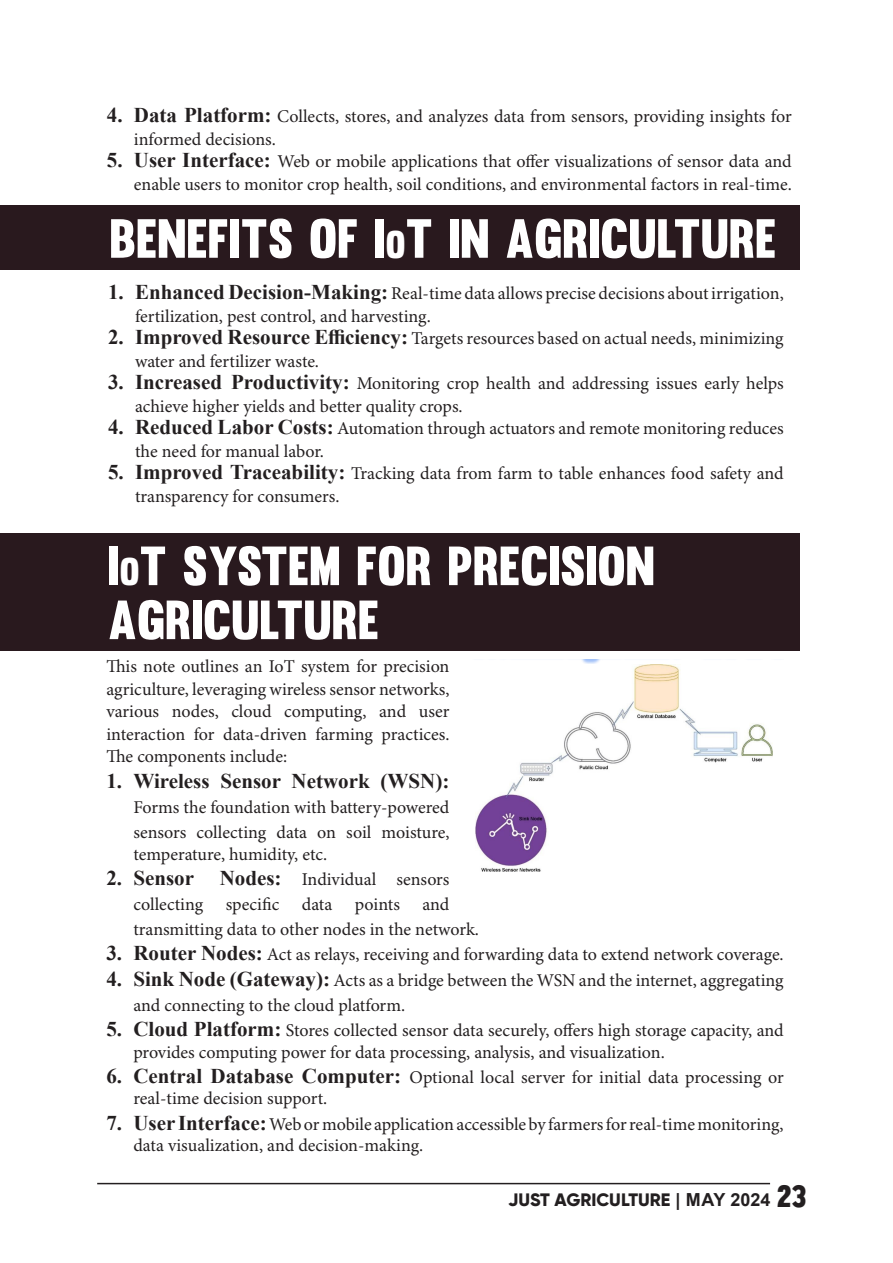
<style>
.page{position:relative;width:893px;height:1263px;background:#fff}
.page>*{position:absolute;margin:0;border:0;box-sizing:border-box;transform-origin:0 0}
.t1{font:54px/54px "Muro";color:#fff}
.t2{font:700 21px "Times New Roman";color:#231f20}
.t3{font:18px/22.5px "Minion Pro";color:#231f20}
.t4{font:800 18px "Gilroy";color:#231f20}
.s1{font-family:"Times New Roman";font-weight:700;font-size:21px}
.s2{font-size:37.8px}
.s3{font-family:"Arial";font-weight:700}
.s4{font-family:"Muro";font-weight:400;font-size:30px}
</style>
<div class="page">
<hr style="left:97px;top:1183px;width:673px;height:1px;background:#231f20">
<div style="left:0;top:205px;width:799px;height:65px;background:#29191e"></div>
<div style="left:0;top:533px;width:799px;height:118px;background:#29191e"></div>
<img style="left:582px;top:660px;width:18px;height:4px">
<img style="left:475px;top:664px;width:297px;height:207px">
<p class="t3" style="left:134px;top:106px;width:659px;text-indent:-27px"><span class="s1">4. Data Platform:</span> Collects, stores, and analyzes data from sensors, providing insights for informed decisions.</p>
<p class="t3" style="left:107px;top:151px;width:686px;text-align:right"><span class="s1">5. User Interface:</span> Web or mobile applications that offer visualizations of sensor data and enable users to monitor crop health, soil conditions, and environmental factors in real-time.</p>
<p class="t1" style="left:109px;top:211px;width:668px">BENEFITS OF I<span class="s2">o</span>T IN AGRICULTURE</p>
<p class="t3" style="left:135px;top:283px;width:650px;text-indent:-27px"><span class="s1">1. Enhanced Decision-Making:</span> Real-time data allows precise decisions about irrigation, fertilization, pest control, and harvesting.</p>
<p class="t3" style="left:135px;top:328px;width:650px;text-indent:-27px"><span class="s1">2. Improved Resource Efficiency:</span> Targets resources based on actual needs, minimizing water and fertilizer waste.</p>
<p class="t3" style="left:135px;top:373px;width:650px;text-indent:-27px"><span class="s1">3. Increased Productivity:</span> Monitoring crop health and addressing issues early helps achieve higher yields and better quality crops.</p>
<p class="t3" style="left:135px;top:418px;width:650px;text-indent:-27px"><span class="s1">4. Reduced Labor Costs:</span> Automation through actuators and remote monitoring reduces the need for manual labor.</p>
<p class="t3" style="left:135px;top:463px;width:650px;text-indent:-27px"><span class="s1">5. Improved Traceability:</span> Tracking data from farm to table enhances food safety and transparency for consumers.</p>
<p class="t1" style="left:108px;top:538px;width:548px">I<span class="s2">o</span>T SYSTEM FOR PRECISION<br>AGRICULTURE</p>
<p class="t3" style="left:106px;top:656px;width:345px;text-align:justify">This note outlines an IoT system for precision agriculture, leveraging wireless sensor networks, various nodes, cloud computing, and user interaction for data-driven farming practices.<br>The components include:</p>
<p class="t2" style="left:106px;top:765px;width:345px">1. Wireless Sensor Network (WSN):</p>
<p class="t3" style="left:133px;top:795px;width:318px;line-height:25.2px">Forms the foundation with battery-powered sensors collecting data on soil moisture,</p>
<p class="t3" style="left:133px;top:843px;width:195px">temperature, humidity, etc.</p>
<p class="t3" style="left:133px;top:867px;width:318px;line-height:25.2px;text-indent:-27px"><span class="s1">2. Sensor Nodes:</span> Individual sensors collecting</p>
<p class="t3" style="left:133px;top:892px;width:347px;line-height:25.2px;text-indent:289px">and transmitting data to other nodes in the network.</p>
<p class="t3" style="left:106px;top:944px;width:679px"><span class="s1">3. Router Nodes:</span> Act as relays, receiving and forwarding data to extend network coverage.</p>
<p class="t3" style="left:133px;top:968px;width:652px;line-height:25.2px;text-indent:-27px"><span class="s1">4. Sink Node (Gateway):</span> Acts as a bridge between the WSN and the internet, aggregating and connecting to the cloud platform.</p>
<p class="t3" style="left:133px;top:1020px;width:652px;line-height:21.6px;text-indent:-27px"><span class="s1">5. Cloud Platform:</span> Stores collected sensor data securely, offers high storage capacity, and provides computing power for data processing, analysis, and visualization.</p>
<p class="t3" style="left:133px;top:1067px;width:652px;line-height:21.6px;text-indent:-27px"><span class="s1">6. Central Database Computer:</span> Optional local server for initial data processing or real-time decision support.</p>
<p class="t3" style="left:133px;top:1114px;width:652px;line-height:21.6px;text-indent:-27px"><span class="s1">7. User Interface:</span> Web or mobile application accessible by farmers for real-time monitoring, data visualization, and decision-making.</p>
<p class="t3" style="left:226px;top:894px;width:55px">specific</p>
<p class="t3" style="left:302px;top:894px;width:32px">data</p>
<p class="t3" style="left:355px;top:894px;width:46px">points</p>
<p class="t4" style="left:508px;top:1188px;width:300px">JUST AGRICULTURE <span class="s3">| MAY 2024</span> <span class="s4">23</span></p>
</div>
